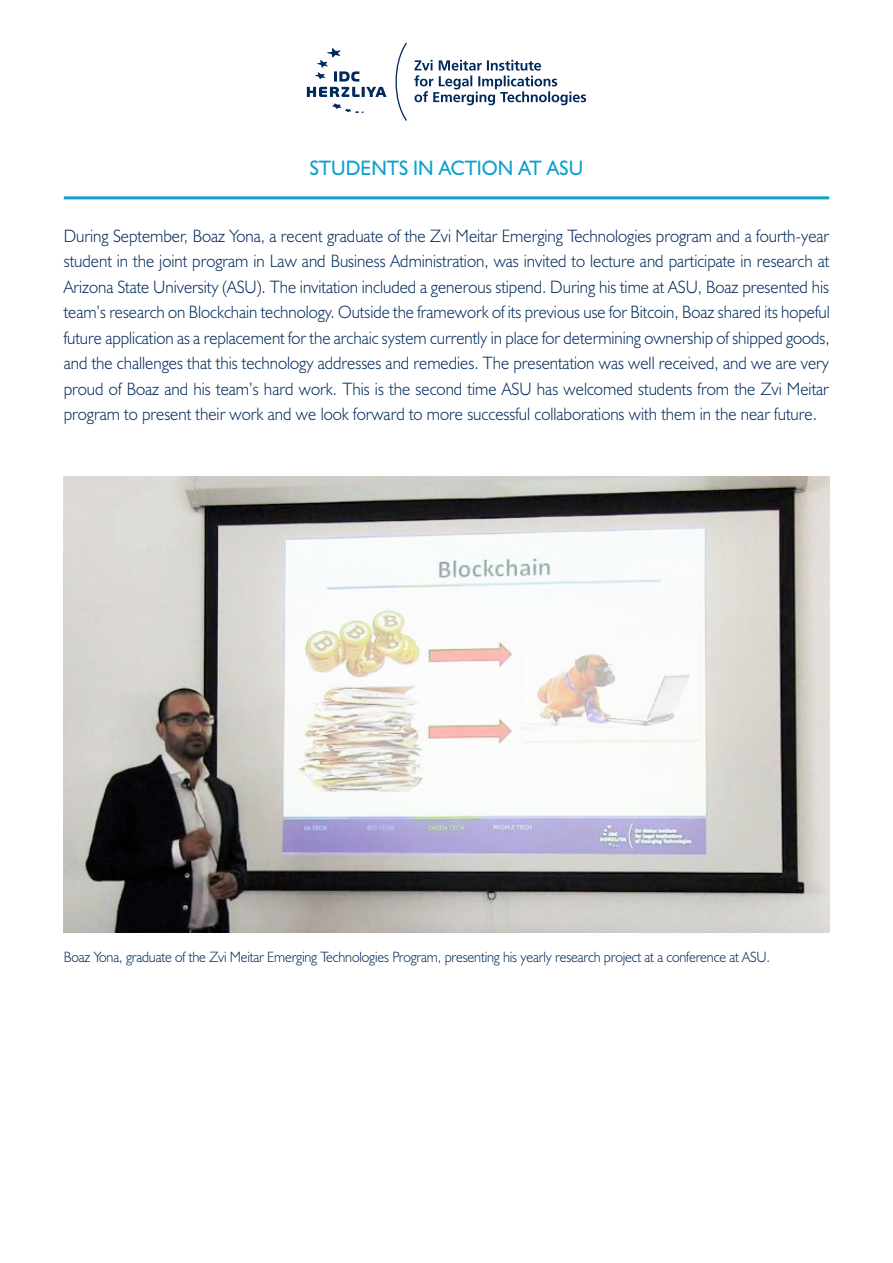
<style>
.page{position:relative;width:893px;height:1263px;background:#fff}
.page>*{position:absolute;margin:0;border:0;box-sizing:border-box;transform-origin:0 0}
.t1{font:21px "Humanist 521 BT";color:#10a1cb;scale:.95 1}
.text_1{font:300 18px/25.5px "Humanist 521 BT";color:#00295c;text-align:justify;scale:.95 1}
.text_1-2{font:300 15px "Humanist 521 BT";letter-spacing:-.01em;color:#00295c;scale:.95 1}
</style>
<div class="page">
<hr style="left:64px;top:196px;width:765px;height:3px;background:#10a1cb">
<svg style="left:307px;top:48px;width:79px;height:49px"></svg>
<svg style="left:332px;top:103px;width:32px;height:10px"></svg>
<svg style="left:395px;top:42px;width:12px;height:79px"></svg>
<svg style="left:414px;top:60px;width:172px;height:45px"></svg>
<img style="left:64px;top:476px;width:765px;height:457px">
<p class="t1" style="left:310px;top:155px;width:289px">STUDENTS IN ACTION AT ASU</p>
<p class="text_1" style="left:64px;top:223px;width:808px">During September, Boaz Yona a, recent graduate of the Zvi Meitar Emerging Technologies program and a fourth-year student in the joint program in Law and Business Administration, was invited to lecture and participate in research at Arizona State University (ASU .) The invitation included a generous stipend. During his time at ASU, Boaz presented his team s’ research on Blockchain technology. Outside the framework of its previous use for Bitcoin, Boaz shared its hopeful future application as a replacement for the archaic system currently in place for determining ownership of shipped goods, and the challenges that this technology addresses and remedies. The presentation was well received, and we are very proud of Boaz and his team s’ hard work. This is the second time ASU has welcomed students from the Zvi Meitar program to present their work and we look forward to more successful collaborations with them in the near future.</p>
<p class="text_1-2" style="left:64px;top:947px;width:745px">Boaz Yona, graduate of the Zvi Meitar Emerging Technologies Program, presenting his yearly research project at a conference at ASU.</p>
</div>
